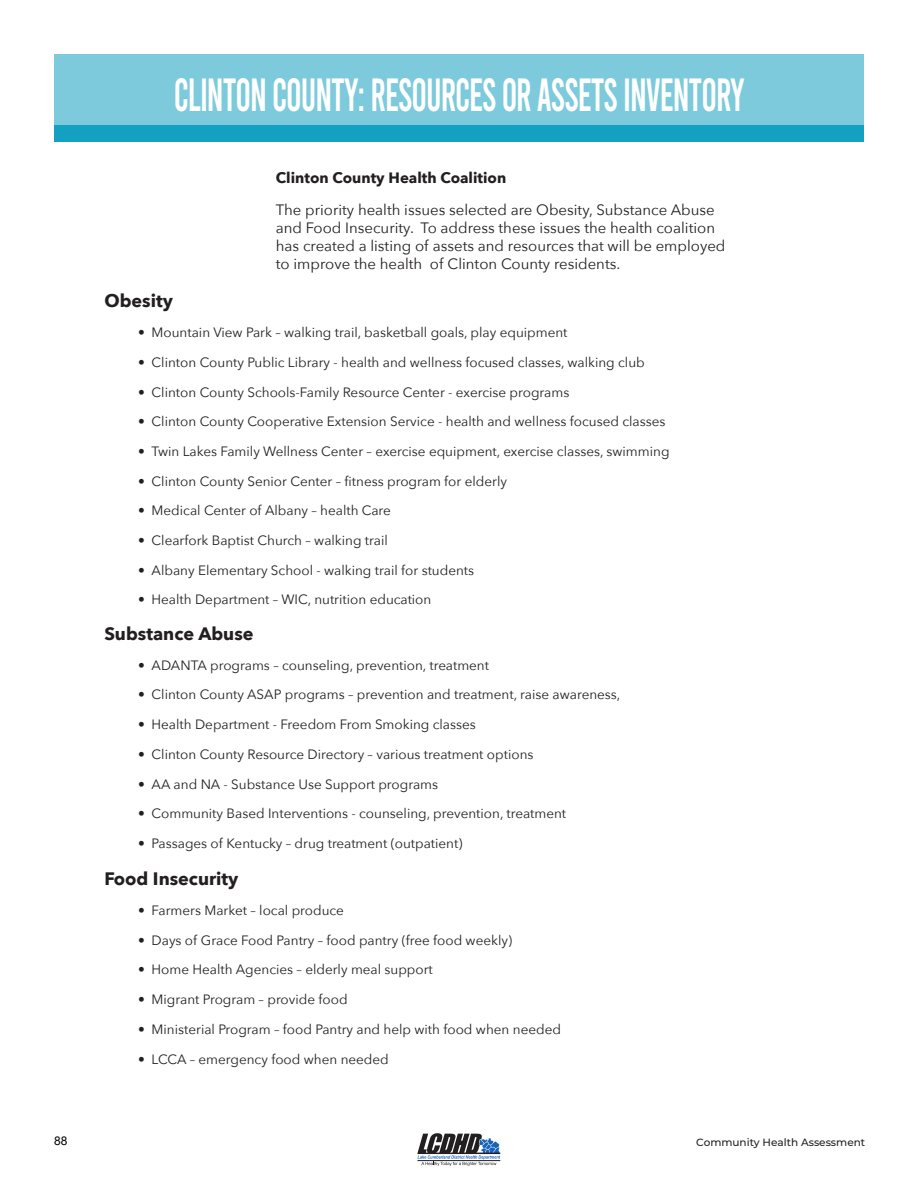
<style>
.page{position:relative;width:918px;height:1188px;background:#fff}
.page>*{position:absolute;margin:0;border:0;box-sizing:border-box;transform-origin:0 0}
.t1{font:46.5px "Bebas";letter-spacing:-.03em;color:#fff;scale:.77 1}
.t2{font:700 18px "Avenir Next";color:#231f20}
.t3{font:15px/18px "Avenir Next";color:#231f20}
.t4{font:700 15px "Avenir Next";color:#231f20}
.t5{font:13.5px "Avenir Next";color:#231f20}
.t6{font:12px "Arial";color:#000}
.t7{font:500 10.5px "Montserrat";color:#231f20}
</style>
<div class="page">
<svg style="left:417px;top:1133px;width:84px;height:33px"></svg>
<div style="left:54px;top:54px;width:810px;height:71px;background:#7ccadb"></div>
<div style="left:54px;top:125px;width:810px;height:17px;background:#14a0c0"></div>
<p class="t6" style="left:54px;top:1132px;width:15px">88</p>
<p class="t1" style="left:174px;top:72px;width:744px">CLINTON COUNTY: RESOURCES OR ASSETS INVENTORY</p>
<p class="t4" style="left:276px;top:165px;width:232px">Clinton County Health Coalition</p>
<p class="t3" style="left:276px;top:200px;width:451px">The priority health issues selected are Obesity, Substance Abuse and Food Insecurity. To address these issues the health coalition has created a listing of assets and resources that will be employed to improve the health of Clinton County residents.</p>
<p class="t2" style="left:104px;top:286px;width:70px">Obesity</p>
<p class="t5" style="left:138px;top:321px;width:431px">• Mountain View Park – walking trail, basketball goals, play equipment</p>
<p class="t5" style="left:138px;top:351px;width:508px">• Clinton County Public Library - health and wellness focused classes, walking club</p>
<p class="t5" style="left:138px;top:380px;width:433px">• Clinton County Schools-Family Resource Center - exercise programs</p>
<p class="t5" style="left:138px;top:410px;width:529px">• Clinton County Cooperative Extension Service - health and wellness focused classes</p>
<p class="t5" style="left:138px;top:440px;width:533px">• Twin Lakes Family Wellness Center – exercise equipment, exercise classes, swimming</p>
<p class="t5" style="left:138px;top:470px;width:370px">• Clinton County Senior Center – fitness program for elderly</p>
<p class="t5" style="left:138px;top:499px;width:254px">• Medical Center of Albany – health Care</p>
<p class="t5" style="left:138px;top:529px;width:251px">• Clearfork Baptist Church – walking trail</p>
<p class="t5" style="left:138px;top:559px;width:338px">• Albany Elementary School - walking trail for students</p>
<p class="t5" style="left:138px;top:588px;width:295px">• Health Department – WIC, nutrition education</p>
<p class="t2" style="left:104px;top:618px;width:151px">Substance Abuse</p>
<p class="t5" style="left:138px;top:654px;width:352px">• ADANTA programs – counseling, prevention, treatment</p>
<p class="t5" style="left:138px;top:683px;width:484px">• Clinton County ASAP programs – prevention and treatment, raise awareness,</p>
<p class="t5" style="left:138px;top:713px;width:339px">• Health Department - Freedom From Smoking classes</p>
<p class="t5" style="left:138px;top:743px;width:397px">• Clinton County Resource Directory – various treatment options</p>
<p class="t5" style="left:138px;top:772px;width:302px">• AA and NA - Substance Use Support programs</p>
<p class="t5" style="left:138px;top:802px;width:430px">• Community Based Interventions - counseling, prevention, treatment</p>
<p class="t5" style="left:138px;top:832px;width:326px">• Passages of Kentucky – drug treatment (outpatient)</p>
<p class="t2" style="left:104px;top:863px;width:136px">Food Insecurity</p>
<p class="t5" style="left:138px;top:899px;width:207px">• Farmers Market – local produce</p>
<p class="t5" style="left:138px;top:929px;width:375px">• Days of Grace Food Pantry – food pantry (free food weekly)</p>
<p class="t5" style="left:138px;top:958px;width:296px">• Home Health Agencies – elderly meal support</p>
<p class="t5" style="left:138px;top:988px;width:211px">• Migrant Program – provide food</p>
<p class="t5" style="left:138px;top:1018px;width:424px">• Ministerial Program – food Pantry and help with food when needed</p>
<p class="t5" style="left:138px;top:1047px;width:252px">• LCCA – emergency food when needed</p>
<p class="t7" style="left:696px;top:1135px;width:170px">Community Health Assessment</p>
</div>
